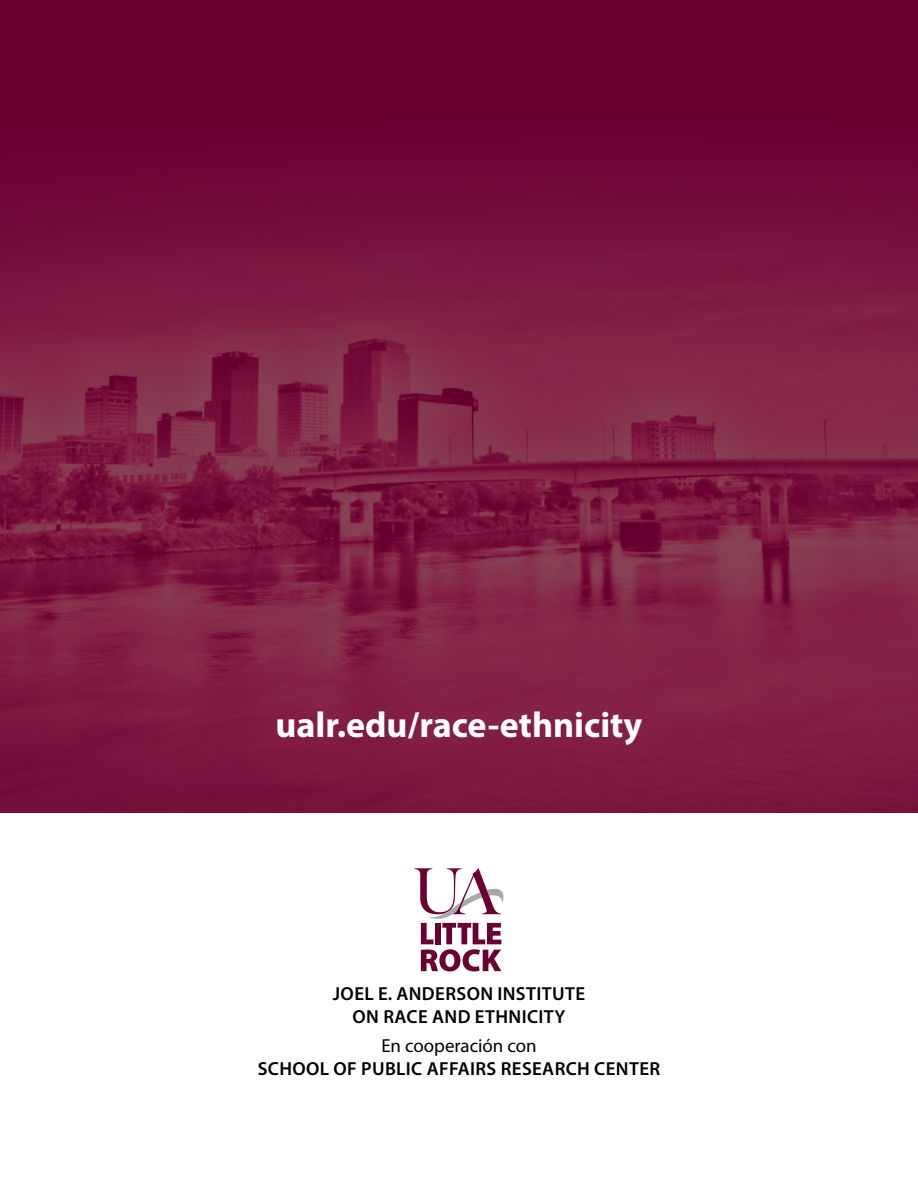
<style>
.page{position:relative;width:918px;height:1188px;background:#fff}
.page>*{position:absolute;margin:0;border:0;box-sizing:border-box;transform-origin:0 0}
.t1{font:700 36px "Myriad Pro";color:#fff}
.bullet_text{font:600 18.9px "Myriad Pro";letter-spacing:.02em;color:#000}
.bullet_text-2{font:18.9px "Myriad Pro";color:#000}
</style>
<div class="page">
<div style="left:0;top:0;width:918px;height:780px;background:#6a0032"></div>
<img style="left:0;top:197px;width:918px;height:616px">
<svg style="left:415px;top:868px;width:89px;height:103px"></svg>
<p class="t1" style="left:276px;top:702px;width:368px">ualr.edu/race-ethnicity</p>
<p class="bullet_text" style="left:333px;top:982px;width:254px">JOEL E. ANDERSON INSTITUTE</p>
<p class="bullet_text" style="left:353px;top:1005px;width:214px">ON RACE AND ETHNICITY</p>
<p class="bullet_text-2" style="left:381px;top:1034px;width:157px">En cooperación con</p>
<p class="bullet_text" style="left:258px;top:1057px;width:404px">SCHOOL OF PUBLIC AFFAIRS RESEARCH CENTER</p>
</div>
